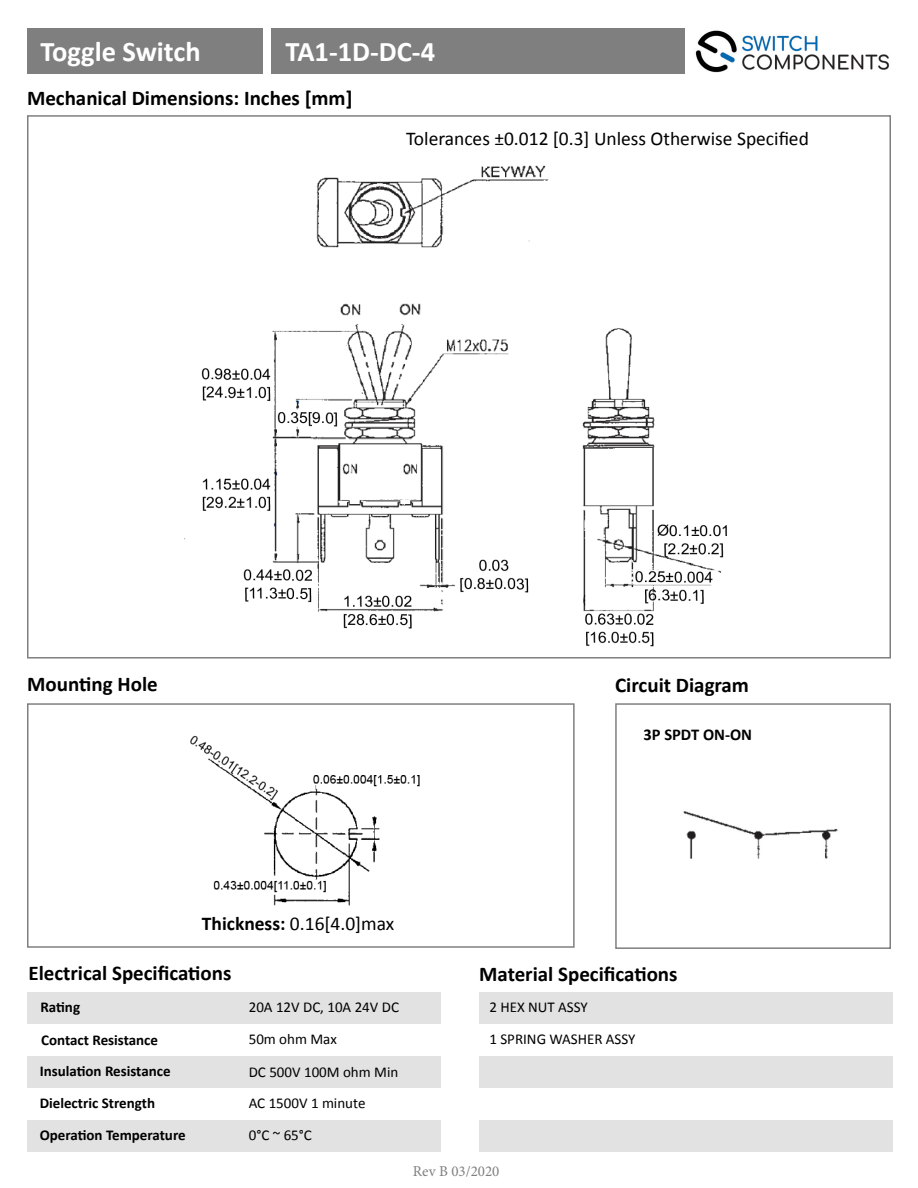
<style>
.page{position:relative;width:918px;height:1188px;background:#fff}
.page>*{position:absolute;margin:0;border:0;box-sizing:border-box;transform-origin:0 0}
.t1{font:700 28.5px "Calibri";color:#fff}
.t2{font:700 21px "Calibri";color:#000}
.t3{font:19.5px "Calibri";color:#000}
.t4{font:700 16.5px "Calibri";color:#000}
.t5{font:15px "Calibri";color:#000}
.t6{font:700 15px "Calibri";color:#000}
.t7{font:15px "Minion Pro";color:#7f7f7f}
.s1{font-weight:700}
</style>
<div class="page">
<img style="left:695px;top:30px;width:194px;height:43px">
<div style="left:27px;top:29px;width:236px;height:45px;background:#7f7f7f"></div>
<div style="left:27px;top:703px;width:548px;height:245px;border:2px solid #7f7f7f"></div>
<div style="left:615px;top:703px;width:276px;height:246px;border:2px solid #7f7f7f"></div>
<div style="left:27px;top:992px;width:414px;height:31px;background:#e2e2e2"></div>
<div style="left:479px;top:992px;width:414px;height:31px;background:#e2e2e2"></div>
<div style="left:27px;top:1056px;width:414px;height:32px;background:#e2e2e2"></div>
<div style="left:479px;top:1056px;width:414px;height:32px;background:#e2e2e2"></div>
<div style="left:27px;top:1120px;width:414px;height:32px;background:#e2e2e2"></div>
<div style="left:479px;top:1120px;width:414px;height:32px;background:#e2e2e2"></div>
<div style="left:271px;top:28px;width:414px;height:46px;background:#7f7f7f"></div>
<img style="left:190px;top:735px;width:230px;height:171px">
<img style="left:683px;top:811px;width:155px;height:48px">
<img style="left:184px;top:165px;width:543px;height:482px">
<p class="t1" style="left:40px;top:31px;width:162px">Toggle Switch</p>
<p class="t1" style="left:286px;top:31px;width:151px">TA1-1D-DC-4</p>
<p class="t2" style="left:27px;top:83px;width:327px">Mechanical Dimensions: Inches [mm]</p>
<p class="t3" style="left:406px;top:126px;width:404px">Tolerances ±0.012 [0.3] Unless Otherwise Specified</p>
<p class="t2" style="left:27px;top:669px;width:132px">Mounting Hole</p>
<p class="t2" style="left:615px;top:671px;width:135px">Circuit Diagram</p>
<p class="t3" style="left:202px;top:911px;width:194px"><span class="s1">Thickness:</span> 0.16[4.0]max</p>
<p class="t4" style="left:644px;top:722px;width:110px">3P SPDT ON-ON</p>
<p class="t2" style="left:28px;top:958px;width:205px">Electrical Specifications</p>
<p class="t2" style="left:479px;top:959px;width:200px">Material Specifications</p>
<p class="t6" style="left:40px;top:996px;width:41px">Rating</p>
<p class="t6" style="left:41px;top:1029px;width:118px">Contact Resistance</p>
<p class="t6" style="left:40px;top:1061px;width:132px">Insulation Resistance</p>
<p class="t6" style="left:40px;top:1093px;width:117px">Dielectric Strength</p>
<p class="t6" style="left:40px;top:1125px;width:148px">Operation Temperature</p>
<p class="t5" style="left:249px;top:998px;width:152px">20A 12V DC, 10A 24V DC</p>
<p class="t5" style="left:249px;top:1030px;width:90px">50m ohm Max</p>
<p class="t5" style="left:249px;top:1062px;width:151px">DC 500V 100M ohm Min</p>
<p class="t5" style="left:249px;top:1094px;width:118px">AC 1500V 1 minute</p>
<p class="t5" style="left:249px;top:1126px;width:65px">0°C ~ 65°C</p>
<p class="t5" style="left:489px;top:998px;width:100px">2 HEX NUT ASSY</p>
<p class="t5" style="left:489px;top:1030px;width:148px">1 SPRING WASHER ASSY</p>
<p class="t7" style="left:413px;top:1162px;width:88px">Rev B 03/2020</p>
</div>
